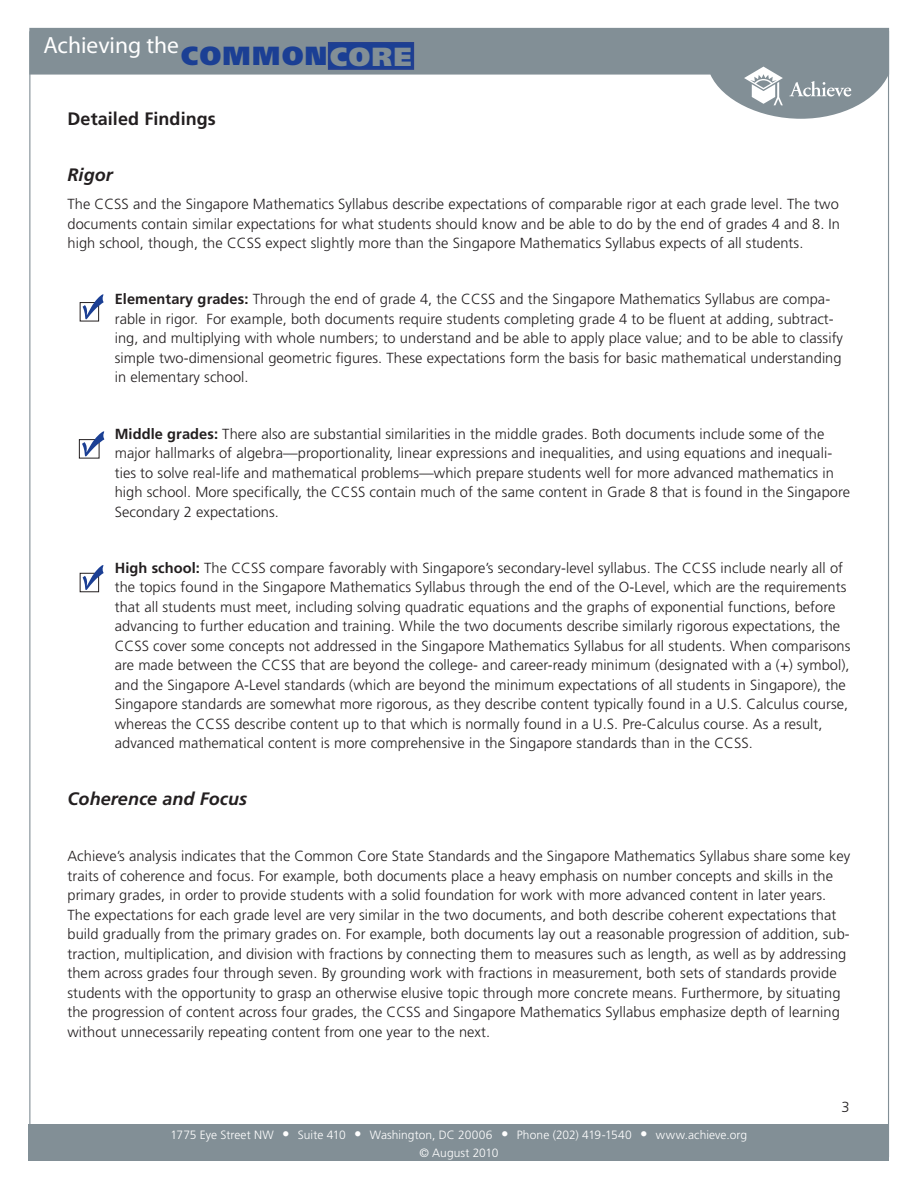
<style>
.page{position:relative;width:918px;height:1188px;background:#fff}
.page>*{position:absolute;margin:0;border:0;box-sizing:border-box;transform-origin:0 0}
.t1{font:900 26.25px "Frutiger LT Std";letter-spacing:.06em;color:#1b3f94}
.t2{font:23.55px "Myriad Pro";color:#fff}
.t3{font:italic 700 18px "Frutiger LT Std";letter-spacing:.005em;color:#231f20}
.t4{font:700 18px "Frutiger LT Std";letter-spacing:.005em;color:#231f20}
.t5{font:300 14.7px/19.5px "Frutiger LT Std";letter-spacing:.005em;color:#231f20}
.t6{font:300 12px/18px "Frutiger LT Std";letter-spacing:.005em;color:#fff;text-align:center}
.s1{color:#828f96}
.s2{font-weight:700}
.s3{font-size:15px}
</style>
<div class="page">
<div style="left:29px;top:1124px;width:860px;height:37px;background:#828f96"></div>
<svg style="left:29px;top:28px;width:860px;height:91px;fill:#828f96"></svg>
<svg style="left:789px;top:81px;width:62px;height:16px"></svg>
<svg style="left:744px;top:67px;width:39px;height:38px"></svg>
<div style="left:329px;top:43px;width:84px;height:26px;background:#1b3f94"></div>
<div style="left:328px;top:42px;width:86px;height:28px;border:2px solid #253f8e"></div>
<hr style="left:888px;top:31px;width:1px;height:1126px;background:#828f96">
<hr style="left:29px;top:31px;width:1px;height:1126px;background:#828f96">
<div style="left:79px;top:439px;width:20px;height:19px;border:1px solid #231f20"></div>
<svg style="left:82px;top:431px;width:22px;height:25px"></svg>
<svg style="left:83px;top:565px;width:21px;height:25px"></svg>
<svg style="left:83px;top:294px;width:21px;height:25px"></svg>
<h2 class="t2" style="left:43px;top:30px;width:137px">Achieving the</h2>
<h1 class="t1" style="left:181px;top:40px;width:232px">COMMON<span class="s1">CORE</span></h1>
<p class="t4" style="left:68px;top:108px;width:150px">Detailed Findings</p>
<p class="t3" style="left:68px;top:164px;width:47px">Rigor</p>
<p class="t5" style="left:68px;top:195px;width:774px;text-align:justify">The CCSS and the Singapore Mathematics Syllabus describe expectations of comparable rigor at each grade level. The two documents contain similar expectations for what students should know and be able to do by the end of grades 4 and 8. In high school, though, the CCSS expect slightly more than the Singapore Mathematics Syllabus expects of all students.</p>
<p class="t5" style="left:115px;top:290px;width:730px"><span class="s2">Elementary grades:</span> Through the end of grade 4, the CCSS and the Singapore Mathematics Syllabus are compa&shy;rable in rigor. For example, both documents require students completing grade 4 to be fluent at adding, subtract&shy;ing, and multiplying with whole numbers; to understand and be able to apply place value; and to be able to classify simple two-dimensional geometric figures. These expectations form the basis for basic mathematical understanding in elementary school.</p>
<p class="t5" style="left:115px;top:424px;width:737px"><span class="s2">Middle grades:</span> There also are substantial similarities in the middle grades. Both documents include some of the major hallmarks of algebra—proportionality, linear expressions and inequalities, and using equations and inequali&shy;ties to solve real-life and mathematical problems—which prepare students well for more advanced mathematics in high school. More specifically, the CCSS contain much of the same content in Grade 8 that is found in the Singapore Secondary 2 expectations.</p>
<p class="t5" style="left:115px;top:558px;width:737px"><span class="s2">High school:</span> The CCSS compare favorably with Singapore’s secondary-level syllabus. The CCSS include nearly all of the topics found in the Singapore Mathematics Syllabus through the end of the O-Level, which are the requirements that all students must meet, including solving quadratic equations and the graphs of exponential functions, before advancing to further education and training. While the two documents describe similarly rigorous expectations, the CCSS cover some concepts not addressed in the Singapore Mathematics Syllabus for all students. When comparisons are made between the CCSS that are beyond the college- and career-ready minimum (designated with a (+) symbol), and the Singapore A-Level standards (which are beyond the minimum expectations of all students in Singapore), the Singapore standards are somewhat more rigorous, as they describe content typically found in a U.S. Calculus course, whereas the CCSS describe content up to that which is normally found in a U.S. Pre-Calculus course. As a result, advanced mathematical content is more comprehensive in the Singapore standards than in the CCSS.</p>
<p class="t3" style="left:68px;top:788px;width:181px">Coherence and Focus</p>
<p class="t5" style="left:68px;top:846px;width:784px">Achieve’s analysis indicates that the Common Core State Standards and the Singapore Mathematics Syllabus share some key traits of coherence and focus. For example, both documents place a heavy emphasis on number concepts and skills in the primary grades, in order to provide students with a solid foundation for work with more advanced content in later years.<br>The expectations for each grade level are very similar in the two documents, and both describe coherent expectations that build gradually from the primary grades on. For example, both documents lay out a reasonable progression of addition, sub&shy;traction, multiplication, and division with fractions by connecting them to measures such as length, as well as by addressing them across grades four through seven. By grounding work with fractions in measurement, both sets of standards provide students with the opportunity to grasp an otherwise elusive topic through more concrete means. Furthermore, by situating the progression of content across four grades, the CCSS and Singapore Mathematics Syllabus emphasize depth of learning without unnecessarily repeating content from one year to the next.</p>
<p class="t6" style="left:171px;top:1126px;width:578px">1775 Eye Street NW <span class="s3">•</span> Suite 410 <span class="s3">•</span> Washington, DC 20006 <span class="s3">•</span> Phone (202) 419-1540 <span class="s3">•</span> www.achieve.org © August 2010</p>
<p class="t5" style="left:841px;top:1098px;width:10px">3</p>
</div>
